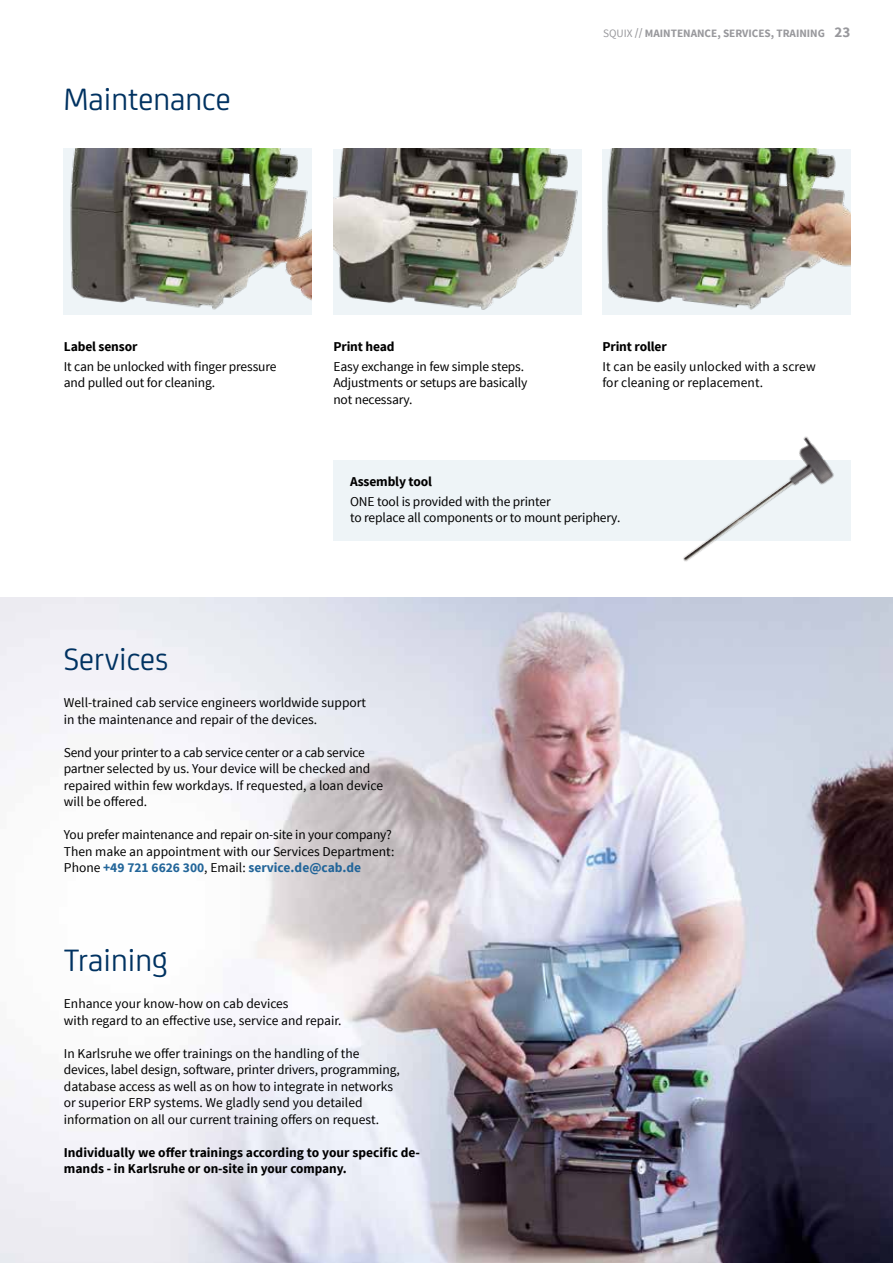
<style>
.page{position:relative;width:893px;height:1263px;background:#fff}
.page>*{position:absolute;margin:0;border:0;box-sizing:border-box;transform-origin:0 0}
.t1{font:33px "CA Sans";color:#003261}
.t2{font:13.5px/16.5px "Source Sans Pro";letter-spacing:-.005em;color:#000}
.t3{font:700 13.5px/16.5px "Source Sans Pro";color:#000}
.t4{font:700 11.25px "Source Sans Pro";color:#98989c}
.s1{font-weight:400}
.s2{font-weight:600}
.s3{font-size:15px}
.s4{font-weight:700;color:#226599}
</style>
<div class="page">
<img style="left:0;top:597px;width:893px;height:666px">
<div style="left:333px;top:460px;width:517px;height:80px;background:#eef4f7"></div>
<img style="left:333px;top:149px;width:248px;height:166px">
<img style="left:602px;top:149px;width:248px;height:166px">
<img style="left:64px;top:149px;width:248px;height:166px">
<img style="left:658px;top:436px;width:185px;height:126px">
<h1 class="t1" style="left:64px;top:76px;width:168px">Maintenance</h1>
<p class="t4" style="left:603px;top:26px;width:249px"><span class="s1">SQUIX</span> <span class="s2">//</span> MAINTENANCE, SERVICES, TRAINING <span class="s3">23</span></p>
<p class="t3" style="left:64px;top:339px;width:75px">Label sensor</p>
<p class="t2" style="left:64px;top:358px;width:214px">It can be unlocked with finger pressure and pulled out for cleaning.</p>
<h1 class="t1" style="left:64px;top:636px;width:106px">Services</h1>
<p class="t3" style="left:333px;top:339px;width:63px">Print head</p>
<p class="t2" style="left:333px;top:358px;width:196px">Easy exchange in few simple steps.<br>Adjustments or setups are basically not necessary.</p>
<p class="t3" style="left:602px;top:339px;width:66px">Print roller</p>
<p class="t2" style="left:602px;top:358px;width:215px">It can be easily unlocked with a screw for cleaning or replacement.</p>
<p class="t3" style="left:350px;top:474px;width:83px">Assembly tool</p>
<p class="t2" style="left:350px;top:493px;width:272px">ONE tool is provided with the printer<br>to replace all components or to mount periphery.</p>
<p class="t2" style="left:64px;top:695px;width:304px">Well-trained cab service engineers worldwide support in the maintenance and repair of the devices.</p>
<p class="t2" style="left:64px;top:744px;width:321px">Send your printer to a cab service center or a cab service partner selected by us. Your device will be checked and repaired within few workdays. If requested, a loan device will be offered.</p>
<p class="t2" style="left:64px;top:827px;width:332px">You prefer maintenance and repair on-site in your company?<br>Then make an appointment with our Services Department:<br>Phone <span class="s4">+49 721 6626 300</span>, Email: <span class="s4">service.de@cab.de</span></p>
<h1 class="t1" style="left:64px;top:936px;width:105px">Training</h1>
<p class="t2" style="left:64px;top:996px;width:279px">Enhance your know-how on cab devices<br>with regard to an effective use, service and repair.</p>
<p class="t2" style="left:64px;top:1045px;width:337px">In Karlsruhe we offer trainings on the handling of the devices, label design, software, printer drivers, programming, database access as well as on how to integrate in networks or superior ERP systems. We gladly send you detailed information on all our current training offers on request.</p>
<p class="t3" style="left:64px;top:1144px;width:358px">Individually we offer trainings according to your specific de&shy;mands - in Karlsruhe or on-site in your company.</p>
</div>
